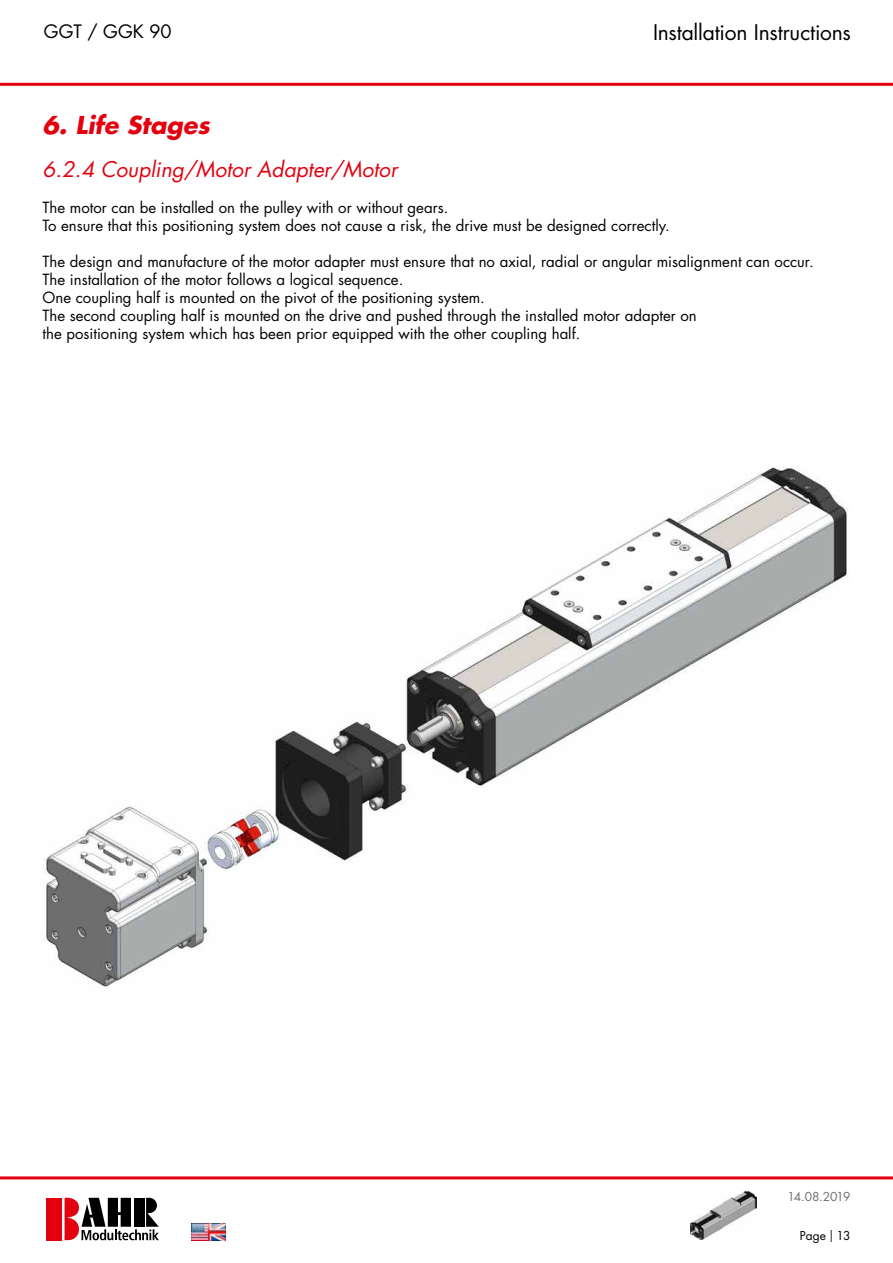
<style>
.page{position:relative;width:893px;height:1263px;background:#fff}
.page>*{position:absolute;margin:0;border:0;box-sizing:border-box;transform-origin:0 0}
.t1{font:italic 700 24px "Futura";color:#e3000f}
.t2{font:italic 21px "Futura";color:#e3000f}
.t3{font:21px "Futura";letter-spacing:-.01em;color:#000}
.t4{font:18px "Futura";color:#000}
.t5{font:15px/18px "Futura";color:#000}
.t6{font:12px "Futura";letter-spacing:-.07em;color:#6f6f6e}
.t7{font:12px "Futura";letter-spacing:-.005em;color:#000}
.s1{font-family:"Minion Pro"}
</style>
<div class="page">
<hr style="left:0;top:1176px;width:893px;height:3px;background:#e3000f">
<hr style="left:0;top:83px;width:893px;height:3px;background:#e3000f">
<div style="left:47px;top:1198px;width:15px;height:42px;background:#e3000f"></div>
<svg style="left:65px;top:1198px;width:94px;height:42px"></svg>
<img style="left:191px;top:1223px;width:17px;height:17px">
<img style="left:208px;top:1223px;width:17px;height:17px">
<img style="left:690px;top:1192px;width:66px;height:48px">
<img style="left:44px;top:467px;width:803px;height:520px">
<p class="t4" style="left:44px;top:20px;width:129px">GGT / GGK 90</p>
<h2 class="t3" style="left:653px;top:19px;width:199px">Installation Instructions</h2>
<h1 class="t1" style="left:43px;top:109px;width:169px">6. Life Stages</h1>
<h2 class="t2" style="left:43px;top:156px;width:356px">6.2.4 Coupling/Motor Adapter/Motor</h2>
<p class="t5" style="left:43px;top:199px;width:629px">The motor can be installed on the pulley with or without gears.<br>To ensure that this positioning system does not cause a risk, the drive must be designed correctly.</p>
<p class="t5" style="left:43px;top:253px;width:773px">The design and manufacture of the motor adapter must ensure that no axial, radial or angular misalignment can occur.<br>The installation of the motor follows a logical sequence.<br>One coupling half is mounted on the pivot of the positioning system.<br>The second coupling half is mounted on the drive and pushed through the installed motor adapter on<br>the positioning system which has been prior equipped with the other coupling half.</p>
<p class="t6" style="left:787px;top:1189px;width:65px">14.08.2019</p>
<p class="t7" style="left:800px;top:1227px;width:52px">Page <span class="s1">|</span> 13</p>
</div>
